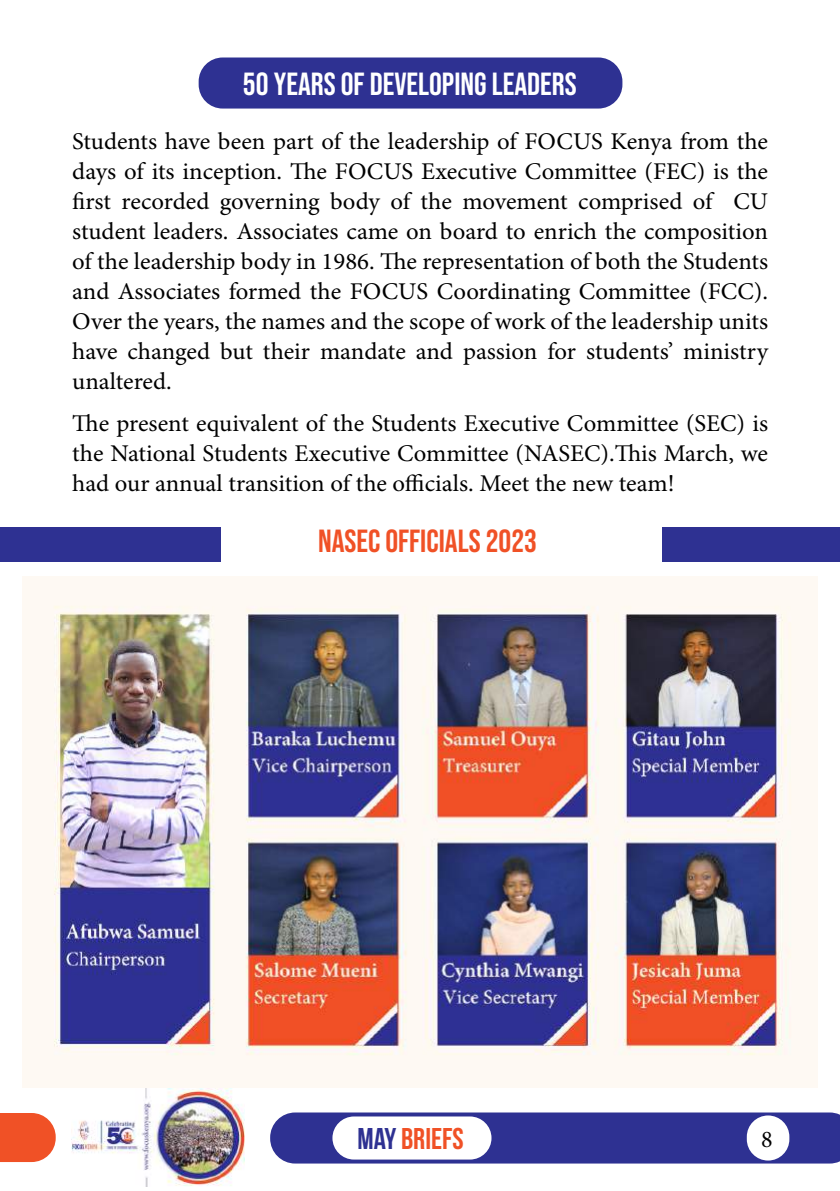
<style>
.page{position:relative;width:840px;height:1191px;background:#fff}
.page>*{position:absolute;margin:0;border:0;box-sizing:border-box;transform-origin:0 0}
.t1{font:32px "Bebas Neue";color:#fff}
.t2{font:32px "Bebas Neue";color:#f05126}
.t3{font:30px "Bebas Neue";color:#f05126}
.t4{font:24px/30px "Minion Pro";letter-spacing:-.005em;color:#000;text-align:justify}
.s1{font-weight:700;color:#2e3192}
</style>
<div class="page">
<img style="left:71px;top:1089px;width:173px;height:97px">
<svg style="left:0;top:1113px;width:56px;height:49px;background:#f1613a"></svg>
<div style="left:270px;top:1112px;width:569px;height:51px;background:#2e3192"></div>
<div style="left:332px;top:1116px;width:159px;height:43px;background:#fff;border-radius:22px"></div>
<div style="left:746px;top:1115px;width:42px;height:45px;background:#fff;border-radius:21px"></div>
<div style="left:198px;top:57px;width:424px;height:52px;background:#2e3192;border-radius:24px"></div>
<img style="left:22px;top:577px;width:795px;height:511px">
<div style="left:0;top:528px;width:221px;height:34px;background:#2e3192"></div>
<div style="left:661px;top:528px;width:178px;height:34px;background:#2e3192"></div>
<h1 class="t1" style="left:243px;top:66px;width:335px">50 YEARS OF DEVELOPING LEADERS</h1>
<p class="t4" style="left:72px;top:127px;width:697px">Students have been part of the leadership of FOCUS Kenya from the days of its inception. The FOCUS Executive Committee (FEC) is the first recorded governing body of the movement comprised of CU student leaders. Associates came on board to enrich the composition of the leadership body in 1986. The representation of both the Students and Associates formed the FOCUS Coordinating Committee (FCC).<br>Over the years, the names and the scope of work of the leadership units have changed but their mandate and passion for students’ ministry unaltered.</p>
<p class="t4" style="left:72px;top:409px;width:697px">The present equivalent of the Students Executive Committee (SEC) is the National Students Executive Committee (NASEC).This March, we had our annual transition of the officials. Meet the new team!</p>
<h1 class="t2" style="left:318px;top:522px;width:220px">NASEC OFFICIALS 2023</h1>
<p class="t3" style="left:357px;top:1121px;width:107px"><span class="s1">May</span> BRIEFS</p>
<p class="t4" style="left:760px;top:1125px;width:13px">8</p>
</div>
